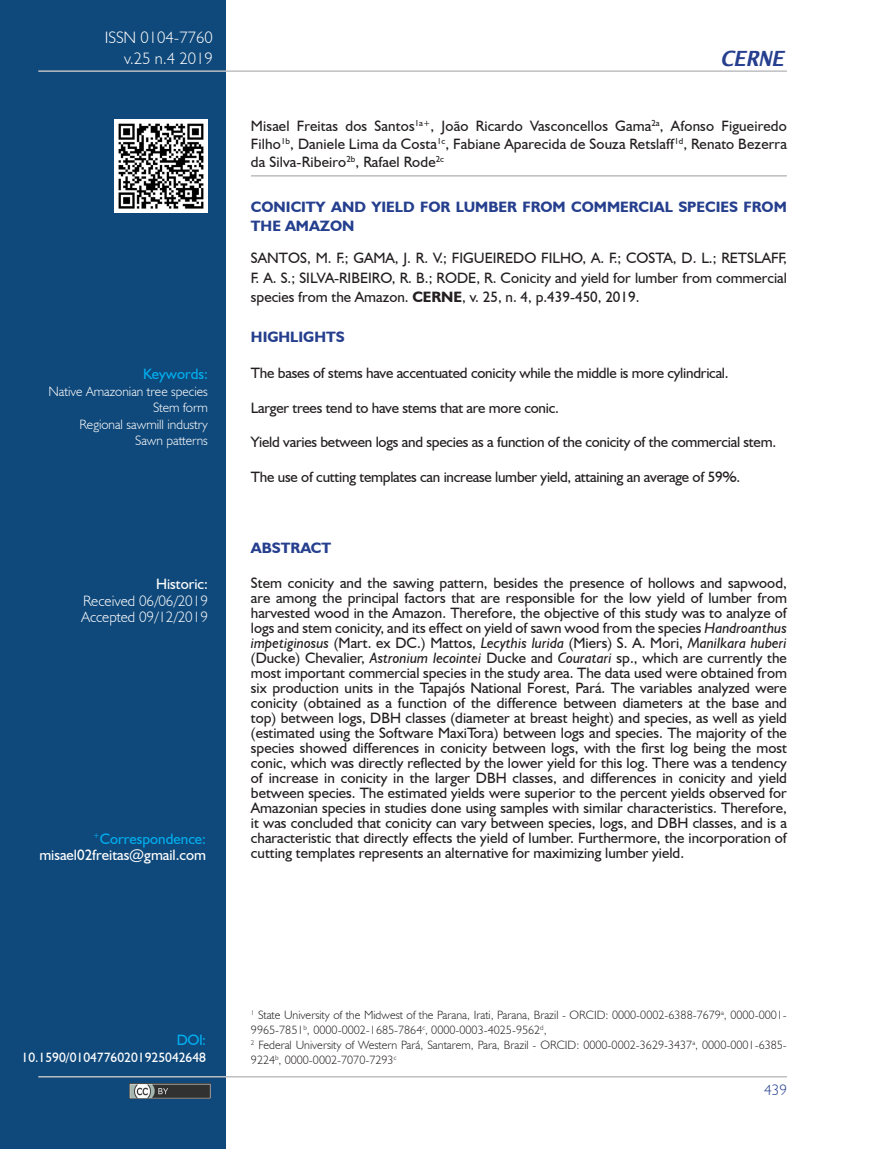
<style>
.page{position:relative;width:872px;height:1149px;background:#fff}
.page>*{position:absolute;margin:0;border:0;box-sizing:border-box;transform-origin:0 0}
.t1{font:italic 700 21px "Lucida Sans Typewriter";color:#253f8e}
.Barra_Lateral{font:300 16.5px "Humanist 521 BT";color:#fff}
.Resumo{font:15px/15px "Humanist 521 BT";letter-spacing:-.015em;color:#231f20;text-align:justify}
.Autores{font:15px/18px "Humanist 521 BT";letter-spacing:.01em;color:#231f20;text-align:justify}
.Título_Artigo{font:700 15px/19.5px "Humanist 521 BT";color:#253f8e}
.Barra_Lateral-2{font:300 15px "Humanist 521 BT";color:#fff}
.Barra_Lateral_-_Títu{font:15px "Humanist 521 BT";color:#00aeef}
.Barra_Lateral-3{font:15px "Humanist 521 BT";color:#fff}
.Resumo-2{font:700 15px "Humanist 521 BT";color:#253f8e}
.Barra_Lateral_-_Títu-2{font:15px "Humanist 521 BT";color:#fff}
.t2{font:300 15px "Humanist 521 BT";color:#253f8e}
.Barra_Lateral-4{font:300 13.5px "Humanist 521 BT";color:#fff}
.Barra_Lateral-5{font:13.5px "Humanist 521 BT";color:#fff}
.Afiliação{font:300 12px/15px "Humanist 521 BT";color:#231f20}
.s1{font-weight:700}
.s2{font-style:italic}
</style>
<div class="page">
<div style="left:0;top:0;width:225px;height:1148px;background:#0f487a"></div>
<hr style="left:38px;top:70px;width:749px;height:2px;background:#bdbfc1">
<hr style="left:38px;top:1075px;width:749px;height:2px;background:#bdbfc1">
<hr style="left:251px;top:175px;width:536px;height:1px;background:#bcbdc0">
<img style="left:114px;top:119px;width:94px;height:94px">
<img style="left:129px;top:1083px;width:82px;height:14px">
<p class="Barra_Lateral" style="left:105px;top:27px;width:109px">ISSN 0104-7760</p>
<p class="Barra_Lateral" style="left:124px;top:48px;width:90px">v.25 n.4 2019</p>
<p class="Barra_Lateral_-_Títu" style="left:143px;top:364px;width:66px">Keywords:</p>
<p class="Barra_Lateral-4" style="left:49px;top:382px;width:161px">Native Amazonian tree species</p>
<p class="Barra_Lateral-4" style="left:153px;top:399px;width:56px">Stem form</p>
<p class="Barra_Lateral-4" style="left:80px;top:415px;width:130px">Regional sawmill industry</p>
<p class="Barra_Lateral-4" style="left:135px;top:432px;width:74px">Sawn patterns</p>
<p class="Barra_Lateral_-_Títu-2" style="left:156px;top:574px;width:53px">Historic:</p>
<p class="Barra_Lateral-2" style="left:83px;top:591px;width:126px">Received 06/06/2019</p>
<p class="Barra_Lateral-2" style="left:82px;top:607px;width:128px">Accepted 09/12/2019</p>
<p class="Barra_Lateral_-_Títu" style="left:93px;top:829px;width:114px"><sup>+</sup>Correspondence:</p>
<p class="Barra_Lateral-3" style="left:39px;top:845px;width:168px">misael02freitas@gmail.com</p>
<h1 class="t1" style="left:720px;top:46px;width:65px">CERNE</h1>
<p class="Autores" style="left:251px;top:116px;width:537px">Misael Freitas dos Santos<sup>1a+</sup>, João Ricardo Vasconcellos Gama<sup>2a</sup>, Afonso Figueiredo Filho<sup>1b</sup>, Daniele Lima da Costa<sup>1c</sup>, Fabiane Aparecida de Souza Retslaff<sup>1d</sup>, Renato Bezerra da Silva-Ribeiro<sup>2b</sup>, Rafael Rode<sup>2c</sup></p>
<p class="Título_Artigo" style="left:251px;top:196px;width:537px">CONICITY AND YIELD FOR LUMBER FROM COMMERCIAL SPECIES FROM<br>THE AMAZON</p>
<p class="Resumo" style="left:251px;top:248px;width:537px;line-height:19.5px">SANTOS, M. F.; GAMA, J. R. V.; FIGUEIREDO FILHO, A. F.; COSTA, D. L.; RETSLAFF, F. A. S.; SILVA-RIBEIRO, R. B.; RODE, R. Conicity and yield for lumber from commercial species from the Amazon. <span class="s1">CERNE</span>, v. 25, n. 4, p.439-450, 2019.</p>
<p class="Resumo-2" style="left:251px;top:327px;width:95px">HIGHLIGHTS</p>
<p class="Resumo" style="left:251px;top:365px;width:479px">The bases of stems have accentuated conicity while the middle is more cylindrical.</p>
<p class="Resumo" style="left:251px;top:400px;width:309px">Larger trees tend to have stems that are more conic.</p>
<p class="Resumo" style="left:251px;top:434px;width:526px">Yield varies between logs and species as a function of the conicity of the commercial stem.</p>
<p class="Resumo" style="left:251px;top:469px;width:491px">The use of cutting templates can increase lumber yield, attaining an average of 59%.</p>
<p class="Resumo-2" style="left:251px;top:538px;width:82px">ABSTRACT</p>
<p class="Resumo" style="left:251px;top:574px;width:537px">Stem conicity and the sawing pattern, besides the presence of hollows and sapwood, are among the principal factors that are responsible for the low yield of lumber from harvested wood in the Amazon. Therefore, the objective of this study was to analyze of logs and stem conicity, and its effect on yield of sawn wood from the species <span class="s2">Handroanthus impetiginosus</span> (Mart. ex DC.) Mattos, <span class="s2">Lecythis lurida</span> (Miers) S. A. Mori, <span class="s2">Manilkara huberi </span>(Ducke) Chevalier, <span class="s2">Astronium lecointei</span> Ducke and <span class="s2">Couratari</span> sp., which are currently the most important commercial species in the study area. The data used were obtained from six production units in the Tapajós National Forest, Pará. The variables analyzed were conicity (obtained as a function of the difference between diameters at the base and top) between logs, DBH classes (diameter at breast height) and species, as well as yield (estimated using the Software MaxiTora) between logs and species. The majority of the species showed differences in conicity between logs, with the first log being the most conic, which was directly reflected by the lower yield for this log. There was a tendency of increase in conicity in the larger DBH classes, and differences in conicity and yield between species. The estimated yields were superior to the percent yields observed for Amazonian species in studies done using samples with similar characteristics. Therefore, it was concluded that conicity can vary between species, logs, and DBH classes, and is a characteristic that directly effects the yield of lumber. Furthermore, the incorporation of cutting templates represents an alternative for maximizing lumber yield.</p>
<p class="Barra_Lateral_-_Títu" style="left:177px;top:1030px;width:31px">DOI:</p>
<p class="Barra_Lateral-5" style="left:22px;top:1048px;width:186px">10.1590/01047760201925042648</p>
<p class="Afiliação" style="left:251px;top:1006px;width:537px"><sup>1</sup> State University of the Midwest of the Parana, Irati, Parana, Brazil - ORCID: 0000-0002-6388-7679<sup>a</sup>, 0000-0001-<br>9965-7851<sup>b</sup>, 0000-0002-1685-7864<sup>c</sup>, 0000-0003-4025-9562<sup>d</sup>,</p>
<p class="Afiliação" style="left:251px;top:1036px;width:537px"><sup>2</sup> Federal University of Western Pará, Santarem, Para, Brazil - ORCID: 0000-0002-3629-3437<sup>a</sup>, 0000-0001-6385-<br>9224<sup>b</sup>, 0000-0002-7070-7293<sup>c</sup></p>
<p class="t2" style="left:764px;top:1079px;width:24px">439</p>
</div>
